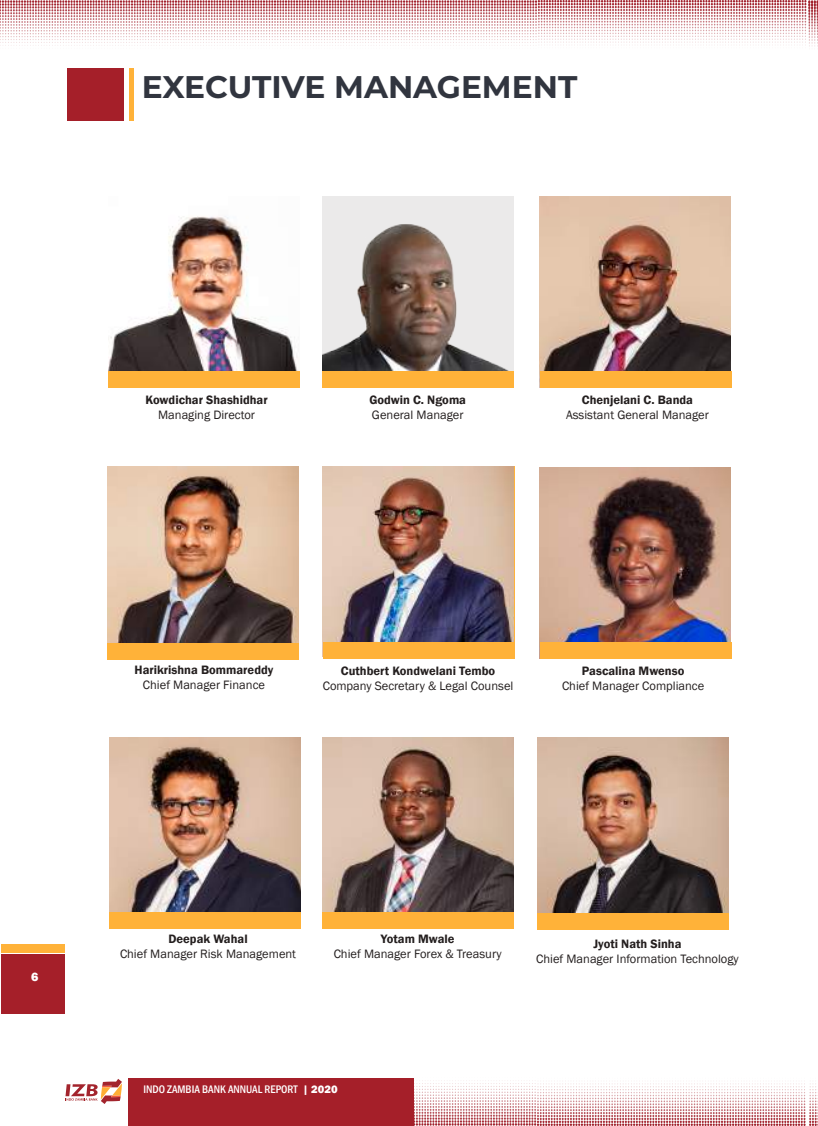
<style>
.page{position:relative;width:818px;height:1126px;background:#fff}
.page>*{position:absolute;margin:0;border:0;box-sizing:border-box;transform-origin:0 0}
.t1{font:700 31.25px "Montserrat";color:#31353f}
.t2{font:12.5px "Franklin Gothic";color:#241f1f}
.t3{font:600 12.5px "Franklin Gothic";color:#241f1f}
.t4{font:800 12.5px "Franklin Gothic";color:#fff}
.t5{font:500 condensed 11.25px "Franklin Gothic";color:#fff}
.s1{font-weight:800;font-stretch:normal}
</style>
<div class="page">
<img style="left:539px;top:196px;width:191px;height:191px">
<img style="left:108px;top:216px;width:190px;height:155px">
<img style="left:322px;top:737px;width:191px;height:174px">
<div style="left:322px;top:196px;width:191px;height:191px;background:#ebeaea"></div>
<img style="left:322px;top:224px;width:187px;height:147px">
<img style="left:539px;top:467px;width:191px;height:191px">
<img style="left:108px;top:466px;width:191px;height:177px">
<img style="left:109px;top:737px;width:191px;height:191px">
<img style="left:537px;top:737px;width:191px;height:175px">
<img style="left:323px;top:466px;width:190px;height:175px">
<div style="left:323px;top:641px;width:191px;height:17px;background:#ffb239"></div>
<div style="left:537px;top:912px;width:191px;height:17px;background:#ffb239"></div>
<div style="left:322px;top:371px;width:191px;height:16px;background:#ffb239"></div>
<div style="left:540px;top:641px;width:191px;height:17px;background:#ffb239"></div>
<div style="left:540px;top:371px;width:191px;height:16px;background:#ffb239"></div>
<div style="left:108px;top:371px;width:191px;height:16px;background:#ffb239"></div>
<div style="left:322px;top:911px;width:191px;height:17px;background:#ffb239"></div>
<div style="left:108px;top:643px;width:191px;height:17px;background:#ffb239"></div>
<div style="left:110px;top:911px;width:191px;height:17px;background:#ffb239"></div>
<div style="left:129px;top:68px;width:5px;height:53px;background:#ffb239"></div>
<div style="left:67px;top:68px;width:57px;height:53px;background:#a51f29"></div>
<svg style="left:0;top:0;width:806px;height:46px"></svg>
<svg style="left:808px;top:0;width:10px;height:47px"></svg>
<svg style="left:65px;top:1079px;width:57px;height:24px"></svg>
<div style="left:128px;top:1077px;width:286px;height:47px;background:#a51f29"></div>
<svg style="left:414px;top:1080px;width:404px;height:45px"></svg>
<div style="left:1px;top:954px;width:63px;height:59px;background:#a51f29"></div>
<div style="left:1px;top:943px;width:63px;height:9px;background:#ffb239"></div>
<h1 class="t1" style="left:142px;top:64px;width:437px">EXECUTIVE MANAGEMENT</h1>
<p class="t3" style="left:145px;top:391px;width:124px">Kowdichar Shashidhar</p>
<p class="t2" style="left:158px;top:406px;width:98px">Managing Director</p>
<p class="t3" style="left:369px;top:391px;width:98px">Godwin C. Ngoma</p>
<p class="t2" style="left:372px;top:406px;width:93px">General Manager</p>
<p class="t3" style="left:582px;top:391px;width:113px">Chenjelani C. Banda</p>
<p class="t2" style="left:566px;top:406px;width:144px">Assistant General Manager</p>
<p class="t3" style="left:135px;top:661px;width:140px">Harikrishna Bommareddy</p>
<p class="t2" style="left:143px;top:676px;width:123px">Chief Manager Finance</p>
<p class="t3" style="left:341px;top:662px;width:156px">Cuthbert Kondwelani Tembo</p>
<p class="t2" style="left:323px;top:677px;width:192px">Company Secretary &amp; Legal Counsel</p>
<p class="t3" style="left:582px;top:662px;width:104px">Pascalina Mwenso</p>
<p class="t2" style="left:562px;top:677px;width:144px">Chief Manager Compliance</p>
<p class="t4" style="left:31px;top:968px;width:9px">6</p>
<p class="t3" style="left:168px;top:931px;width:81px">Deepak Wahal</p>
<p class="t2" style="left:120px;top:946px;width:178px">Chief Manager Risk Management</p>
<p class="t3" style="left:381px;top:931px;width:75px">Yotam Mwale</p>
<p class="t2" style="left:334px;top:946px;width:169px">Chief Manager Forex &amp; Treasury</p>
<p class="t3" style="left:593px;top:935px;width:89px">Jyoti Nath Sinha</p>
<p class="t2" style="left:536px;top:950px;width:204px">Chief Manager Information Technology</p>
<p class="t5" style="left:143px;top:1081px;width:196px">INDO ZAMBIA BANK ANNUAL REPORT <span class="s1">| 2020</span></p>
</div>
